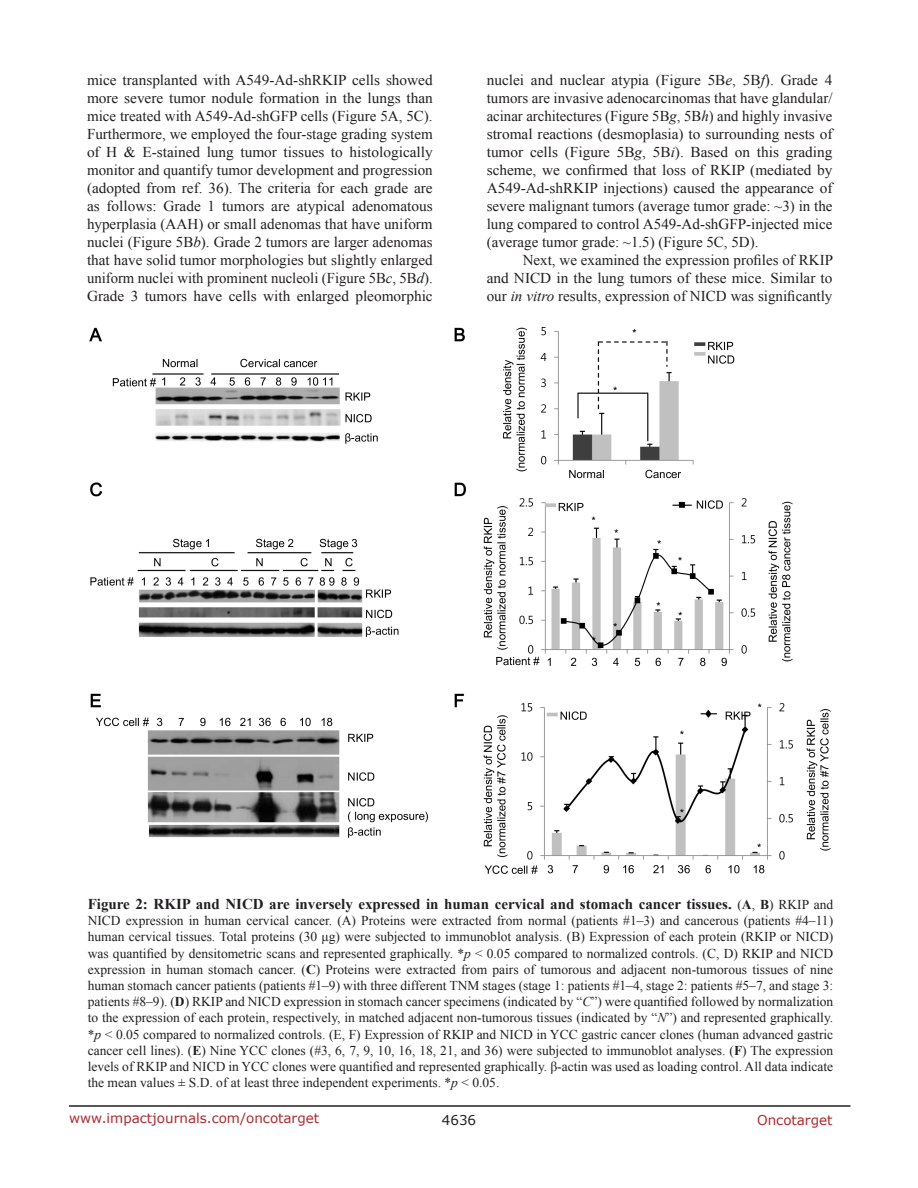
<style>
.page{position:relative;width:918px;height:1188px;background:#fff}
.page>*{position:absolute;margin:0;border:0;box-sizing:border-box;transform-origin:0 0}
.BodyText{font:15px/18px "Times New Roman";color:#221f22;text-align:justify}
.BodyText-2{font:15px/18px "Times New Roman";color:#221e1f;text-align:justify}
.FigureText{font:700 15px "Times New Roman";color:#221f22}
.FigureText-2{font:13.5px/16.2px "Times New Roman";color:#221f22;text-align:justify}
.t1{font:13.5px "Verdana";color:#ac2b31}
.t2{font:13.5px "Verdana";color:#221f22}
.s1{color:#221e1f}
.s2{font-style:italic}
.s3{font-style:italic;color:#221f22}
.s4{color:#221f22}
.s5{font-weight:400;font-size:13.5px}
.s6{font-size:13.5px}
.s7{font-weight:700}
</style>
<div class="page">
<hr style="left:69px;top:1105px;width:781px;height:2px;background:#231f20">
<img style="left:89px;top:328px;width:742px;height:545px">
<p class="BodyText" style="left:87px;top:71px;width:347px">mice transplanted with A549-Ad-shRKIP cells showed more severe tumor nodule formation in the lungs than mice treated with A549-Ad-shGFP cells (Figure 5A, 5C).<br>Furthermore, we employed the four-stage grading system of H &amp; E-stained lung tumor tissues to histologically monitor and quantify tumor development and progression (adopted from ref. 36). The criteria for each grade are as follows: Grade 1 tumors are atypical <span class="s1">adenomatous hyperplasia (AAH) or small adenomas that have uniform nuclei (Figure 5B</span><span class="s2">b</span><span class="s1">). Grade 2 tumors are larger adenomas that have solid tumor morphologies but slightly enlarged uniform nuclei with prominent nucleoli (Figure 5B</span><span class="s2">c</span><span class="s1">, 5B</span><span class="s2">d</span><span class="s1">).<br>Grade 3 tumors have cells with enlarged pleomorphic</span></p>
<p class="BodyText-2" style="left:487px;top:71px;width:347px">nuclei and nuclear atypia (Figure 5B<span class="s3">e</span>, 5B<span class="s3">f</span>). Grade 4 tumors are invasive adenocarcinomas that have glandular/ acinar architectures (Figure 5B<span class="s3">g</span>, 5B<span class="s3">h</span>) and highly invasive stromal reactions (desmoplasia) to surrounding nests of tumor cells (Figure 5B<span class="s3">g</span>, 5B<span class="s3">i</span>). Based on this grading scheme, we confirmed that loss of RKIP (mediated by A549-Ad-shRKIP injections) caused the appearance of severe malignant tumors (average tumor grade: ~3) in the lung compared to control A549-Ad-shGFP-injected mice (average tumor grade: ~1.5) <span class="s4">(Figure 5C, 5D).</span></p>
<p class="BodyText" style="left:487px;top:251px;width:348px;text-indent:36px">Next, we examined the expression profiles of RKIP and NICD in the lung tumors of these mice. Similar to our <span class="s2">in vitro</span> results, expression of NICD was significantly</p>
<p class="FigureText" style="left:88px;top:894px;width:747px">Figure 2: RKIP and NICD are inversely expressed in human cervical and stomach cancer tissues. <span class="s5">(</span><span class="s6">A</span><span class="s5">,</span> <span class="s6">B</span><span class="s5">) RKIP and</span></p>
<p class="FigureText-2" style="left:88px;top:912px;width:747px">NICD expression in human cervical cancer. (A) Proteins were extracted from normal (patients #1–3) and cancerous (patients #4–11) human cervical tissues. Total proteins (30 μg) were subjected to immunoblot analysis. (B) Expression of each protein (RKIP or NICD) was quantified by densitometric scans and represented graphically. *<span class="s2">p</span> &lt; 0.05 compared to normalized controls. (C, D) RKIP and NICD expression in human stomach cancer. (<span class="s7">C</span>) Proteins were extracted from pairs of tumorous and adjacent non-tumorous tissues of nine human stomach cancer patients (patients #1–9) with three different TNM stages (stage 1: patients #1–4, stage 2: patients #5–7, and stage 3: patients #8–9). (<span class="s7">D</span>) RKIP and NICD expression in stomach cancer specimens (indicated by “<span class="s2">C</span>”) were quantified followed by normalization to the expression of each protein, respectively, in matched adjacent non-tumorous tissues (indicated by “<span class="s2">N</span>”) and represented graphically. *<span class="s2">p</span> &lt; 0.05 compared to normalized controls. (E, F) Expression of RKIP and NICD in YCC gastric cancer clones (human advanced gastric cancer cell lines). (<span class="s7">E</span>) Nine YCC clones (#3, 6, 7, 9, 10, 16, 18, 21, and 36) were subjected to immunoblot analyses. (<span class="s7">F</span>) The expression levels of RKIP and NICD in YCC clones were quantified and represented graphically. β-actin was used as loading control. All data indicate the mean values ± S.D. of at least three independent experiments. *<span class="s2">p</span> &lt; 0.05.</p>
<p class="t1" style="left:69px;top:1109px;width:252px">www.impactjournals.com/oncotarget</p>
<p class="t2" style="left:442px;top:1111px;width:36px">4636</p>
<p class="t1" style="left:757px;top:1111px;width:77px">Oncotarget</p>
</div>
